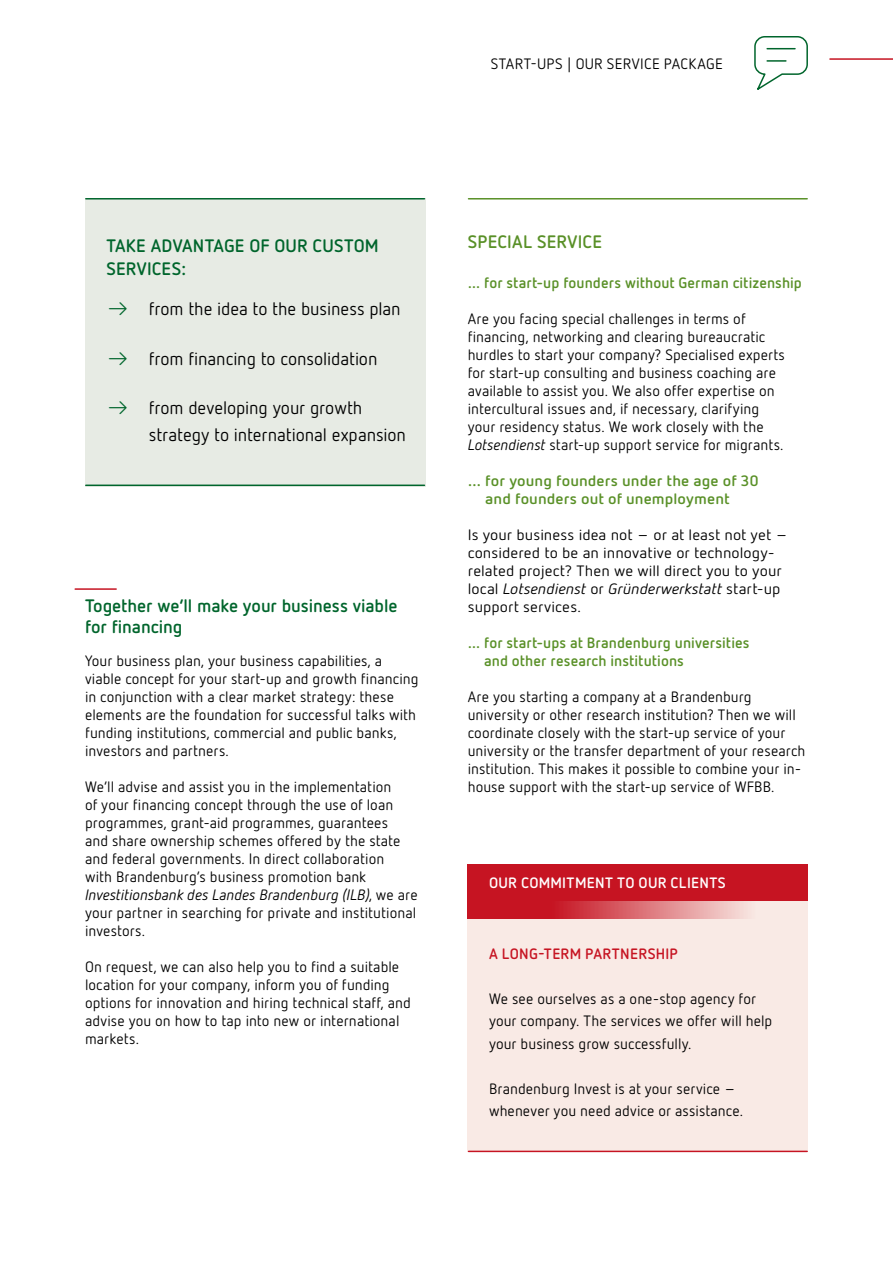
<style>
.page{position:relative;width:893px;height:1263px;background:#fff}
.page>*{position:absolute;margin:0;border:0;box-sizing:border-box;transform-origin:0 0}
.t1{font:18px/27px "Netto OT";letter-spacing:-.005em;color:#000}
.t2{font:700 18px/21px "Netto Pro";color:#00652c}
.t3{font:700 18px "Netto Pro";letter-spacing:.01em;color:#599027}
.t4{font:15px/18px "Netto Pro";letter-spacing:.005em;color:#000}
.t5{font:15px/18px "Netto Pro";letter-spacing:.005em;color:#000;scale:1.07 1}
.t6{font:700 15px/18px "Netto Pro";letter-spacing:.005em;color:#599027}
.t7{font:700 15px/18px "Netto Pro";letter-spacing:.005em;color:#599027;scale:1.07 1}
.t8{font:700 15px "Netto Pro";letter-spacing:.02em;color:#fff}
.t9{font:700 15px "Netto Pro";letter-spacing:.02em;color:#c61422}
.s1{font-family:"Netto Pro";color:#00652c}
.s2{font-style:italic}
</style>
<div class="page">
<div style="left:85px;top:198px;width:340px;height:288px;background:#e7ebe4"></div>
<hr style="left:86px;top:198px;width:338px;height:2px;background:#00652c">
<hr style="left:86px;top:485px;width:338px;height:1px;background:#00652c">
<div style="left:468px;top:866px;width:340px;height:286px;background:#f9eae5"></div>
<hr style="left:468px;top:1151px;width:339px;height:1px;background:#c61422">
<svg style="left:468px;top:864px;width:340px;height:54px;background:#cd323d"></svg>
<hr style="left:75px;top:588px;width:41px;height:2px;background:#c61422">
<hr style="left:468px;top:198px;width:339px;height:2px;background:#599027">
<hr style="left:830px;top:58px;width:63px;height:2px;background:#c61422">
<div style="left:754px;top:36px;width:54px;height:39px;border:2px solid #00652c;border-radius:10px"></div>
<svg style="left:767px;top:48px;width:28px;height:1px"></svg>
<svg style="left:767px;top:60px;width:19px;height:2px"></svg>
<p class="t4" style="left:491px;top:54px;width:234px">START-UPS | OUR SERVICE PACKAGE</p>
<p class="t2" style="left:106px;top:234px;width:274px;line-height:22.5px">TAKE ADVANTAGE OF OUR CUSTOM<br>SERVICES:</p>
<p class="t1" style="left:106px;top:295px;width:296px"><span class="s1">→</span> from the idea to the business plan</p>
<p class="t1" style="left:106px;top:344px;width:273px"><span class="s1">→</span> from financing to consolidation</p>
<p class="t1" style="left:149px;top:394px;width:259px;text-indent:-43px"><span class="s1">→</span> from developing your growth strategy to international expansion</p>
<p class="t2" style="left:85px;top:594px;width:314px">Together we’ll make your business viable for financing</p>
<p class="t4" style="left:85px;top:651px;width:335px">Your business plan, your business capabilities, a viable concept for your start-up and growth financing in conjunction with a clear market strategy: these elements are the foundation for successful talks with funding institutions, commercial and public banks, investors and partners.</p>
<p class="t4" style="left:85px;top:777px;width:334px">We’ll advise and assist you in the implementation<br>of your financing concept through the use of loan programmes, grant-aid programmes, guarantees<br>and share ownership schemes offered by the state and federal governments. In direct collaboration<br>with Brandenburg’s business promotion bank <span class="s2">Investitionsbank des Landes Brandenburg (ILB)</span>, we are your partner in searching for private and institutional investors.</p>
<p class="t4" style="left:85px;top:957px;width:327px">On request, we can also help you to find a suitable location for your company, inform you of funding options for innovation and hiring technical staff, and advise you on how to tap into new or international markets.</p>
<p class="t3" style="left:468px;top:230px;width:136px">SPECIAL SERVICE</p>
<p class="t6" style="left:468px;top:273px;width:336px">… for start-up founders without German citizenship</p>
<p class="t4" style="left:468px;top:309px;width:319px">Are you facing special challenges in terms of financing, networking and clearing bureaucratic hurdles to start your company? Specialised experts for start-up consulting and business coaching are available to assist you. We also offer expertise on intercultural issues and, if necessary, clarifying your residency status. We work closely with the <span class="s2">Lotsendienst</span> start-up support service for migrants.</p>
<p class="t7" style="left:485px;top:471px;width:257px;text-indent:-18px">… for young founders under the age of 30 and founders out of unemployment</p>
<p class="t5" style="left:468px;top:525px;width:301px">Is your business idea not – or at least not yet – considered to be an innovative or technology&shy;related project? Then we will direct you to your local <span class="s2">Lotsendienst</span> or <span class="s2">Gründerwerkstatt</span> start-up support services.</p>
<p class="t6" style="left:484px;top:633px;width:267px;text-indent:-16px">… for start-ups at Brandenburg universities and other research institutions</p>
<p class="t4" style="left:468px;top:687px;width:339px">Are you starting a company at a Brandenburg university or other research institution? Then we will coordinate closely with the start-up service of your university or the transfer department of your research institution. This makes it possible to combine your in&shy;house support with the start-up service of WFBB.</p>
<p class="t8" style="left:489px;top:873px;width:238px">OUR COMMITMENT TO OUR CLIENTS</p>
<p class="t9" style="left:489px;top:943px;width:190px">A LONG-TERM PARTNERSHIP</p>
<p class="t4" style="left:489px;top:986px;width:285px;line-height:22.5px">We see ourselves as a one-stop agency for your company. The services we offer will help your business grow successfully.</p>
<p class="t4" style="left:489px;top:1076px;width:256px;line-height:22.5px">Brandenburg Invest is at your service – whenever you need advice or assistance.</p>
</div>
